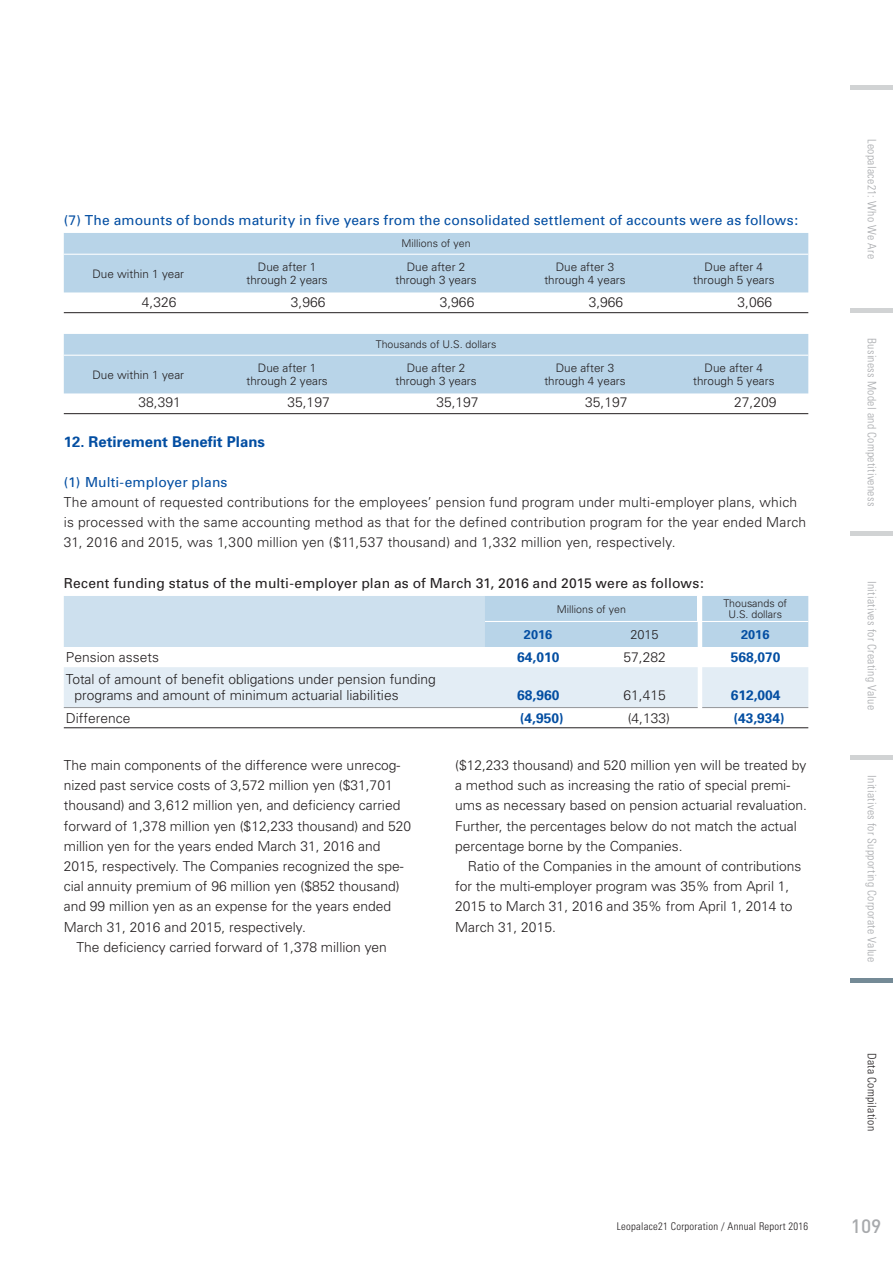
<style>
.page{position:relative;width:893px;height:1263px;background:#fff}
.page>*{position:absolute;margin:0;border:0;box-sizing:border-box;transform-origin:0 0}
.t1{font:500 19.2px "DIN";color:#a7a9ac}
.t2{font:700 14.85px "Univers";color:#034ea2}
.t3{font:300 13.8px/20.2px "Univers";color:#231f20}
.t4{font:13.8px "Univers";letter-spacing:.01em;color:#034ea2}
.t5{font:13.8px "Univers";letter-spacing:.01em;color:#231f20}
.t6{font:700 13.8px "Univers";color:#034ea2}
.t7{font:700 12.75px "Univers";color:#034ea2}
.t8{font:300 12.75px "Univers";color:#231f20}
.t9{font:300 11.7px/13.8px "Univers";color:#231f20;text-align:center}
.t10{font:300 condensed 11.7px "Univers";letter-spacing:.025em;color:#a7a9ac}
.t11{font:300 condensed 11.7px "Univers";letter-spacing:.025em;color:#231f20}
.t12{font:300 10.65px/10.6px "Univers";color:#231f20;text-align:center}
.t13{font:300 condensed 10.65px "Univers";letter-spacing:.025em;color:#231f20}
</style>
<div class="page">
<div style="left:64px;top:233px;width:744px;height:59px;background:#b8d4e8"></div>
<hr style="left:64px;top:312px;width:744px;height:1px;background:#231f20">
<hr style="left:64px;top:254px;width:744px;height:1px;background:#fff">
<div style="left:64px;top:334px;width:744px;height:59px;background:#b8d4e8"></div>
<hr style="left:64px;top:413px;width:744px;height:1px;background:#231f20">
<hr style="left:64px;top:355px;width:744px;height:1px;background:#fff">
<svg style="left:64px;top:596px;width:744px;height:51px;background:#c4dbeb"></svg>
<div style="left:697px;top:596px;width:5px;height:25px;background:#fff"></div>
<div style="left:64px;top:667px;width:744px;height:41px;background:#e3edf5"></div>
<hr style="left:64px;top:728px;width:744px;height:1px;background:#231f20">
<hr style="left:64px;top:707px;width:633px;height:1px;background:#939598">
<hr style="left:485px;top:621px;width:323px;height:1px;background:#fff">
<hr style="left:702px;top:707px;width:106px;height:1px;background:#939598">
<hr style="left:850px;top:85px;width:42px;height:4px;background:#d1d3d4">
<div style="left:850px;top:308px;width:42px;height:5px;background:#d1d3d4"></div>
<hr style="left:850px;top:532px;width:42px;height:4px;background:#d1d3d4">
<hr style="left:850px;top:755px;width:42px;height:4px;background:#d1d3d4">
<hr style="left:850px;top:978px;width:42px;height:4px;background:#748a96">
<p class="t4" style="left:64px;top:215px;width:736px">(7) The amounts of bonds maturity in five years from the consolidated settlement of accounts were as follows:</p>
<p class="t12" style="left:401px;top:240px;width:71px">Millions of yen</p>
<p class="t9" style="left:92px;top:268px;width:93px">Due within 1 year</p>
<p class="t9" style="left:246px;top:261px;width:83px">Due after 1 through 2 years</p>
<p class="t9" style="left:395px;top:261px;width:83px">Due after 2 through 3 years</p>
<p class="t9" style="left:544px;top:261px;width:83px">Due after 3 through 4 years</p>
<p class="t9" style="left:693px;top:261px;width:83px">Due after 4 through 5 years</p>
<p class="t3" style="left:142px;top:293px;width:36px">4,326</p>
<p class="t3" style="left:291px;top:293px;width:36px">3,966</p>
<p class="t3" style="left:440px;top:293px;width:36px">3,966</p>
<p class="t3" style="left:588px;top:293px;width:36px">3,966</p>
<p class="t3" style="left:737px;top:293px;width:36px">3,066</p>
<p class="t12" style="left:376px;top:341px;width:122px">Thousands of U.S. dollars</p>
<p class="t9" style="left:92px;top:369px;width:93px">Due within 1 year</p>
<p class="t9" style="left:246px;top:362px;width:83px">Due after 1 through 2 years</p>
<p class="t9" style="left:395px;top:362px;width:83px">Due after 2 through 3 years</p>
<p class="t9" style="left:544px;top:362px;width:83px">Due after 3 through 4 years</p>
<p class="t9" style="left:693px;top:362px;width:83px">Due after 4 through 5 years</p>
<p class="t3" style="left:138px;top:394px;width:44px">38,391</p>
<p class="t3" style="left:287px;top:394px;width:44px">35,197</p>
<p class="t3" style="left:436px;top:394px;width:44px">35,197</p>
<p class="t3" style="left:585px;top:394px;width:44px">35,197</p>
<p class="t3" style="left:734px;top:394px;width:44px">27,209</p>
<p class="t2" style="left:64px;top:437px;width:202px">12. Retirement Benefit Plans</p>
<p class="t4" style="left:64px;top:477px;width:165px">(1) Multi-employer plans</p>
<p class="t3" style="left:64px;top:494px;width:743px">The amount of requested contributions for the employees’ pension fund program under multi-employer plans, which is processed with the same accounting method as that for the defined contribution program for the year ended March<br>31, 2016 and 2015, was 1,300 million yen ($11,537 thousand) and 1,332 million yen, respectively.</p>
<p class="t5" style="left:64px;top:578px;width:641px">Recent funding status of the multi-employer plan as of March 31, 2016 and 2015 were as follows:</p>
<p class="t12" style="left:556px;top:605px;width:71px">Millions of yen</p>
<p class="t12" style="left:723px;top:599px;width:65px">Thousands of<br>U.S. dollars</p>
<p class="t7" style="left:524px;top:630px;width:30px">2016</p>
<p class="t8" style="left:630px;top:630px;width:30px">2015</p>
<p class="t7" style="left:741px;top:630px;width:30px">2016</p>
<p class="t3" style="left:66px;top:649px;width:94px">Pension assets</p>
<p class="t6" style="left:517px;top:652px;width:44px">64,010</p>
<p class="t3" style="left:623px;top:649px;width:44px">57,282</p>
<p class="t6" style="left:730px;top:652px;width:51px">568,070</p>
<p class="t3" style="left:74px;top:673px;width:363px;line-height:15.9px;text-indent:-9px">Total of amount of benefit obligations under pension funding programs and amount of minimum actuarial liabilities</p>
<p class="t6" style="left:517px;top:691px;width:44px">68,960</p>
<p class="t3" style="left:623px;top:687px;width:44px">61,415</p>
<p class="t6" style="left:730px;top:691px;width:51px">612,004</p>
<p class="t3" style="left:66px;top:709px;width:66px">Difference</p>
<p class="t6" style="left:520px;top:713px;width:45px">(4,950)</p>
<p class="t3" style="left:627px;top:709px;width:44px">(4,133)</p>
<p class="t6" style="left:733px;top:713px;width:53px">(43,934)</p>
<p class="t3" style="left:64px;top:757px;width:338px">The main components of the difference were unrecog-</p>
<p class="t3" style="left:64px;top:777px;width:330px">nized past service costs of 3,572 million yen ($31,701</p>
<p class="t3" style="left:64px;top:797px;width:338px">thousand) and 3,612 million yen, and deficiency carried</p>
<p class="t3" style="left:64px;top:817px;width:349px">forward of 1,378 million yen ($12,233 thousand) and 520</p>
<p class="t3" style="left:64px;top:837px;width:318px">million yen for the years ended March 31, 2016 and</p>
<p class="t3" style="left:64px;top:858px;width:341px">2015, respectively. The Companies recognized the spe-</p>
<p class="t3" style="left:64px;top:878px;width:337px">cial annuity premium of 96 million yen ($852 thousand)</p>
<p class="t3" style="left:64px;top:898px;width:329px">and 99 million yen as an expense for the years ended</p>
<p class="t3" style="left:64px;top:918px;width:243px">March 31, 2016 and 2015, respectively.</p>
<p class="t3" style="left:77px;top:938px;width:312px">The deficiency carried forward of 1,378 million yen</p>
<p class="t3" style="left:455px;top:757px;width:353px">($12,233 thousand) and 520 million yen will be treated by a method such as increasing the ratio of special premi&shy;ums as necessary based on pension actuarial revaluation.<br>Further, the percentages below do not match the actual percentage borne by the Companies.</p>
<p class="t3" style="left:455px;top:858px;width:348px;text-indent:13px">Ratio of the Companies in the amount of contributions for the multi-employer program was 35% from April 1, 2015 to March 31, 2016 and 35% from April 1, 2014 to March 31, 2015.</p>
<p class="t10" style="left:876px;top:139px;width:121px;rotate:90deg">Leopalace21: Who We Are</p>
<p class="t10" style="left:876px;top:338px;width:170px;rotate:90deg">Business Model and Competitiveness</p>
<p class="t10" style="left:876px;top:581px;width:130px;rotate:90deg">Initiatives for Creating Value</p>
<p class="t10" style="left:876px;top:775px;width:188px;rotate:90deg">Initiatives for Supporting Corporate Value</p>
<p class="t11" style="left:876px;top:1053px;width:79px;rotate:90deg">Data Compilation</p>
<p class="t13" style="left:616px;top:1222px;width:193px">Leopalace21 Corporation / Annual Report 2016</p>
<h1 class="t1" style="left:850px;top:1213px;width:32px">109</h1>
</div>
